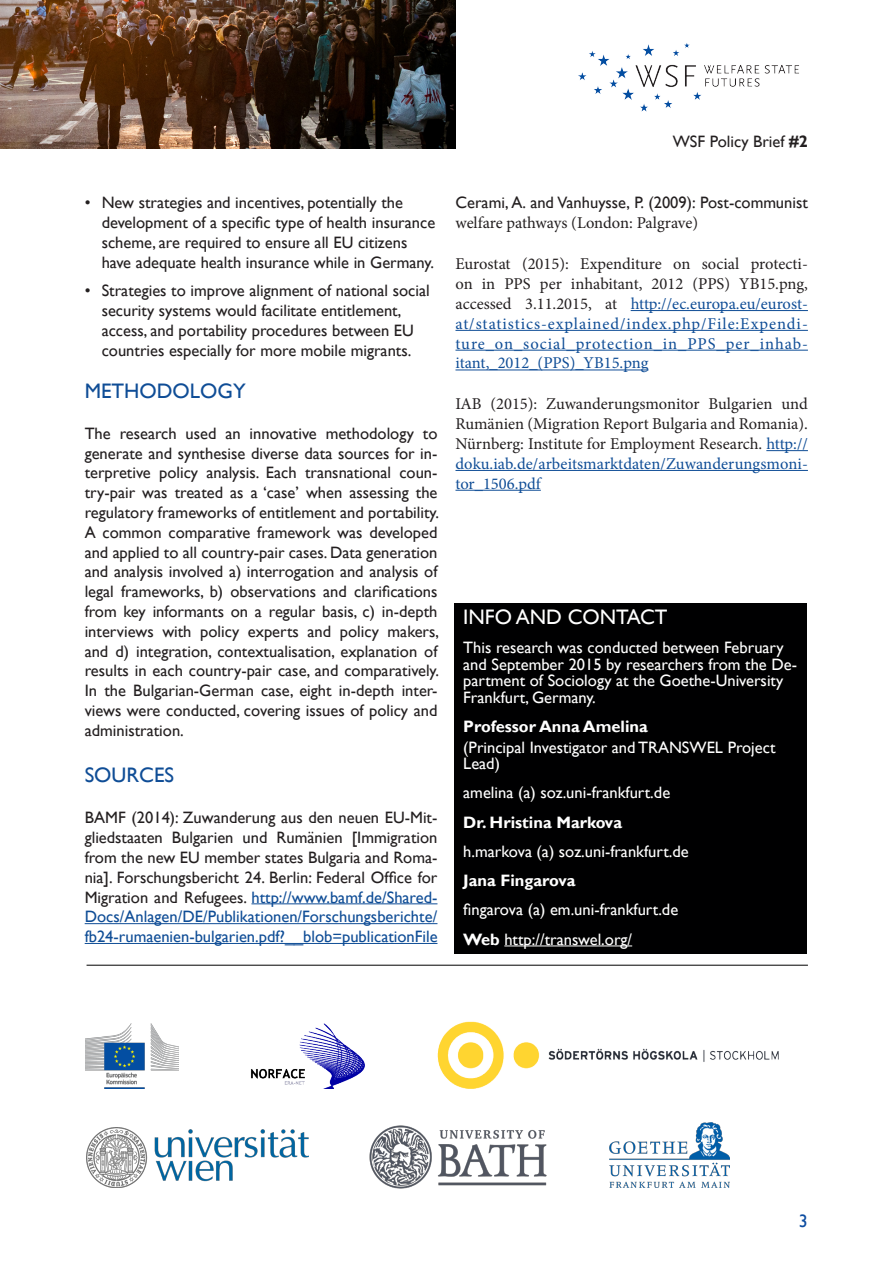
<style>
.page{position:relative;width:893px;height:1263px;background:#fff}
.page>*{position:absolute;margin:0;border:0;box-sizing:border-box;transform-origin:0 0}
.t1{font:21px "Gill Sans";color:#0f4d96}
.t2{font:21px "Gill Sans";color:#fff}
.t3{font:18px "Gill Sans";color:#0d4da1}
.t4{font:16.5px/19.8px "Gill Sans";color:#231f20}
.t5{font:16.5px/16.5px "Gill Sans";color:#fff}
.t6{font:16.5px/19.8px "Minion Pro";letter-spacing:.045em;color:#0f4d96;text-align:justify}
.t7{font:16.5px/19.8px "Minion Pro";color:#231f20;text-align:justify}
.t8{font:700 16.5px "Gill Sans";color:#fff}
.s1{font-weight:700}
.s2{color:#0f4d96}
.s3{font-family:"Minion Pro"}
.s4{color:#231f20}
</style>
<div class="page">
<img style="left:251px;top:1023px;width:114px;height:65px">
<img style="left:85px;top:1024px;width:93px;height:64px">
<div style="left:455px;top:603px;width:352px;height:350px;background:#000001"></div>
<hr style="left:504px;top:945px;width:128px;height:1px;background:#fff">
<hr style="left:251px;top:903px;width:186px;height:1px;background:#0f4d96">
<hr style="left:85px;top:923px;width:352px;height:1px;background:#0f4d96">
<hr style="left:85px;top:943px;width:352px;height:1px;background:#0f4d96">
<img style="left:578px;top:43px;width:221px;height:69px">
<hr style="left:87px;top:965px;width:721px;height:1px;background:#000">
<img style="left:0;top:0;width:455px;height:149px">
<hr style="left:631px;top:310px;width:177px;height:1px;background:#0f4d96">
<hr style="left:455px;top:330px;width:353px;height:1px;background:#0f4d96">
<hr style="left:455px;top:350px;width:353px;height:1px;background:#0f4d96">
<hr style="left:455px;top:370px;width:193px;height:1px;background:#0f4d96">
<hr style="left:766px;top:450px;width:42px;height:1px;background:#0f4d96">
<hr style="left:455px;top:470px;width:353px;height:1px;background:#0f4d96">
<hr style="left:455px;top:490px;width:86px;height:1px;background:#0f4d96">
<img style="left:437px;top:1022px;width:342px;height:67px">
<img style="left:87px;top:1127px;width:221px;height:61px">
<img style="left:369px;top:1125px;width:178px;height:64px">
<img style="left:609px;top:1122px;width:120px;height:66px">
<p class="t4" style="left:673px;top:132px;width:137px">WSF Policy Brief <span class="s1">#2</span></p>
<p class="t4" style="left:102px;top:193px;width:335px;text-indent:-17px">• New strategies and incentives, potentially the development of a specific type of health insurance scheme, are required to ensure all EU citizens have adequate health insurance while in Germany.</p>
<p class="t4" style="left:102px;top:281px;width:330px;text-indent:-17px">• Strategies to improve alignment of national social security systems would facilitate entitlement, access, and portability procedures between EU countries especially for more mobile migrants.</p>
<p class="t1" style="left:85px;top:378px;width:163px">METHODOLOGY</p>
<p class="t4" style="left:85px;top:424px;width:356px;text-align:justify">The research used an innovative methodology to generate and synthesise diverse data sources for in&shy;terpretive policy analysis. Each transnational coun&shy;try-pair was treated as a ‘case’ when assessing the regulatory frameworks of entitlement and portability.<br>A common comparative framework was developed and applied to all country-pair cases. Data generation and analysis involved a) interrogation and analysis of legal frameworks, b) observations and clarifications from key informants on a regular basis, c) in-depth interviews with policy experts and policy makers, and d) integration, contextualisation, explanation of results in each country-pair case, and comparatively.<br>In the Bulgarian-German case, eight in-depth inter&shy;views were conducted, covering issues of policy and administration.</p>
<p class="t1" style="left:85px;top:763px;width:91px">SOURCES</p>
<p class="t4" style="left:85px;top:808px;width:354px;text-align:justify">BAMF (2014): Zuwanderung aus den neuen EU-Mit&shy;gliedstaaten Bulgarien und Rumänien [Immigration from the new EU member states Bulgaria and Roma&shy;nia]. Forschungsbericht 24. Berlin: Federal Office for Migration and Refugees. <span class="s2">http://www.bamf.de/Shared-Docs/Anlagen/DE/Publikationen/Forschungsberichte/ fb24-rumaenien-bulgarien.pdf?__blob=publicationFile</span></p>
<p class="t4" style="left:455px;top:193px;width:354px">Cerami, A. and Vanhuysse, P. (2009): Post-communist <span class="s3">welfare pathways (London: Palgrave)</span></p>
<p class="t6" style="left:455px;top:254px;width:354px"><span class="s4">Eurostat (2015): Expenditure on social protecti&shy;on in PPS per inhabitant, 2012 (PPS) YB15.png, accessed 3.11.2015, at</span> http://ec.europa.eu/eurost&shy;at/statistics-explained/index.php/File:Expendi&shy;ture_on_social_protection_in_PPS_per_inhab&shy;itant,_2012_(PPS)_YB15.png</p>
<p class="t7" style="left:455px;top:394px;width:354px">IAB (2015): Zuwanderungsmonitor Bulgarien und Rumänien (Migration Report Bulgaria and Romania).<br>Nürnberg: Institute for Employment Research. <span class="s2">http:// doku.iab.de/arbeitsmarktdaten/Zuwanderungsmoni&shy;tor_1506.pdf</span></p>
<p class="t2" style="left:463px;top:605px;width:206px">INFO AND CONTACT</p>
<p class="t5" style="left:463px;top:640px;width:335px">This research was conducted between February and September 2015 by researchers from the De&shy;partment of Sociology at the Goethe-University Frankfurt, Germany.</p>
<p class="t8" style="left:463px;top:716px;width:186px">Professor Anna Amelina</p>
<p class="t5" style="left:463px;top:739px;width:314px">(Principal Investigator and TRANSWEL Project<br>Lead)</p>
<p class="t5" style="left:463px;top:785px;width:208px">amelina (a) soz.uni-frankfurt.de</p>
<p class="t8" style="left:463px;top:812px;width:160px">Dr. Hristina Markova</p>
<p class="t5" style="left:463px;top:843px;width:227px">h.markova (a) soz.uni-frankfurt.de</p>
<p class="t8" style="left:463px;top:871px;width:114px">Jana Fingarova</p>
<p class="t5" style="left:463px;top:902px;width:217px">fingarova (a) em.uni-frankfurt.de</p>
<p class="t5" style="left:463px;top:931px;width:170px"><span class="s1">Web</span> http://transwel.org/</p>
<p class="t3" style="left:799px;top:1211px;width:10px">3</p>
</div>
